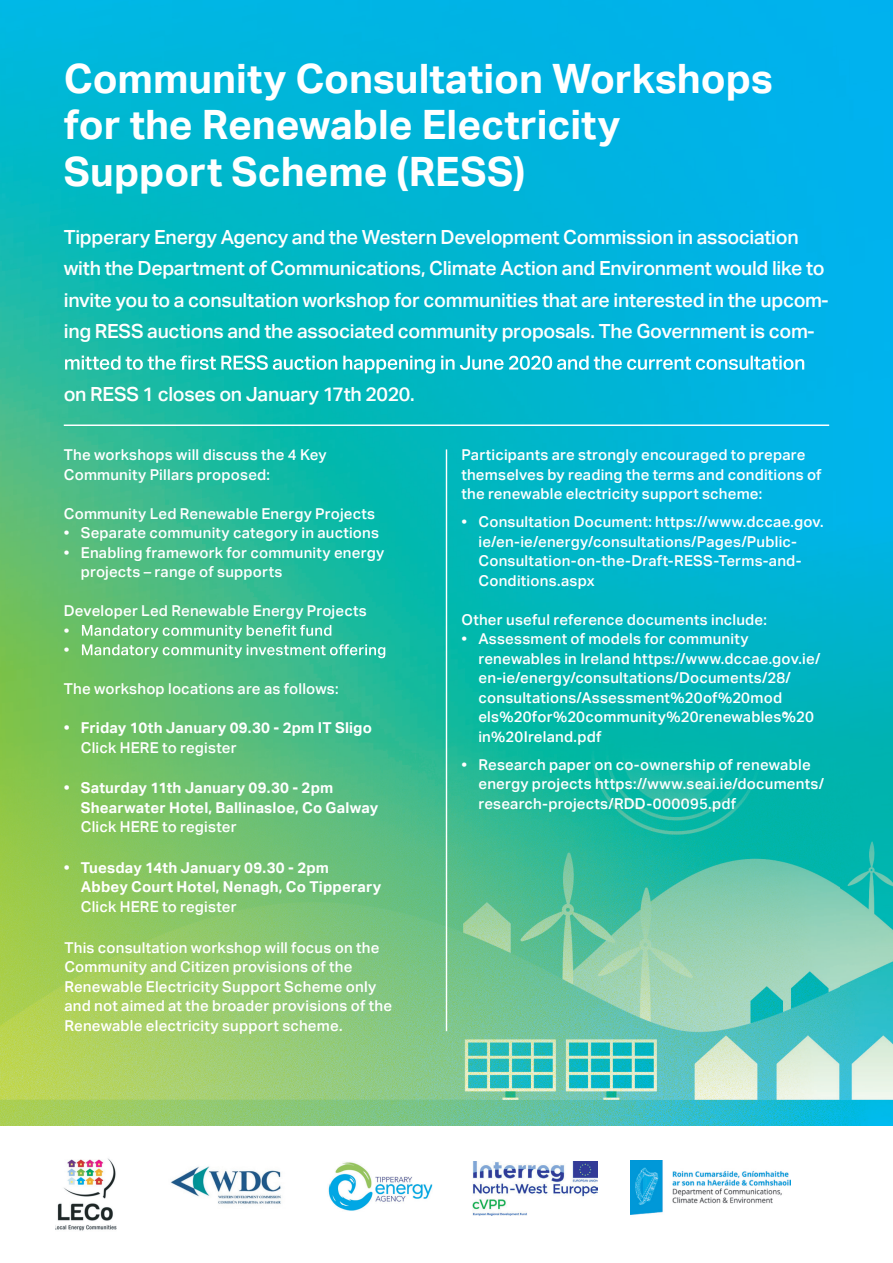
<style>
.page{position:relative;width:893px;height:1263px;background:#fff}
.page>*{position:absolute;margin:0;border:0;box-sizing:border-box;transform-origin:0 0}
.t1{font:700 40.5px/46.5px "Aktiv Grotesk Trial";color:#fff}
.t2{font:500 19.5px/31.5px "Aktiv Grotesk Trial";letter-spacing:-.015em;color:#fff}
.t3{font:500 15px/19.5px "Aktiv Grotesk Trial";letter-spacing:.015em;color:#fff}
.t4{font:700 15px/19.5px "Aktiv Grotesk Trial";letter-spacing:.015em;color:#fff}
</style>
<div class="page">
<img style="left:0;top:0;width:840px;height:316px">
<img style="left:840px;top:0;width:53px;height:740px">
<img style="left:0;top:316px;width:841px;height:424px">
<img style="left:0;top:740px;width:420px;height:386px">
<img style="left:420px;top:740px;width:473px;height:386px">
<img style="left:630px;top:1161px;width:160px;height:54px">
<img style="left:473px;top:1162px;width:124px;height:53px">
<img style="left:55px;top:1158px;width:61px;height:73px">
<img style="left:328px;top:1162px;width:105px;height:49px">
<img style="left:170px;top:1166px;width:111px;height:38px">
<svg style="left:65px;top:355px;width:739px;height:19px;background:#46c9d3"></svg>
<svg style="left:82px;top:625px;width:249px;height:13px;background:#7ecea3"></svg>
<svg style="left:82px;top:644px;width:303px;height:14px;background:#78cda2"></svg>
<hr style="left:64px;top:424px;width:765px;height:2px;background:#fff">
<hr style="left:446px;top:449px;width:1px;height:582px;background:#fff">
<h1 class="t1" style="left:64px;top:55px;width:711px">Community Consultation Workshops for the Renewable Electricity<br>Support Scheme (RESS)</h1>
<p class="t2" style="left:64px;top:221px;width:766px">Tipperary Energy Agency and the Western Development Commission in association with the Department of Communications, Climate Action and Environment would like to invite you to a consultation workshop for communities that are interested in the upcom&shy;ing RESS auctions and the associated community proposals. The Government is com-</p>
<h2 class="t2" style="left:64px;top:379px;width:352px">on RESS 1 closes on January 17th 2020.</h2>
<p class="t3" style="left:64px;top:445px;width:264px">The workshops will discuss the 4 Key<br>Community Pillars proposed:</p>
<p class="t3" style="left:64px;top:504px;width:313px">Community Led Renewable Energy Projects</p>
<p class="t3" style="left:64px;top:523px;width:317px">• Separate community category in auctions</p>
<p class="t3" style="left:81px;top:543px;width:305px;text-indent:-17px">• Enabling framework for community energy projects – range of supports</p>
<p class="t3" style="left:64px;top:601px;width:304px">Developer Led Renewable Energy Projects •<br>•</p>
<p class="t3" style="left:64px;top:679px;width:276px">The workshop locations are as follows:</p>
<p class="t4" style="left:64px;top:718px;width:310px">• Friday 10th January 09.30 - 2pm IT Sligo</p>
<p class="t3" style="left:81px;top:738px;width:157px">Click HERE to register</p>
<p class="t4" style="left:81px;top:778px;width:299px;text-indent:-17px">• Saturday 11th January 09.30 - 2pm<br>Shearwater Hotel, Ballinasloe, Co Galway</p>
<p class="t3" style="left:81px;top:817px;width:157px">Click HERE to register</p>
<p class="t4" style="left:81px;top:858px;width:302px;text-indent:-17px">• Tuesday 14th January 09.30 - 2pm<br>Abbey Court Hotel, Nenagh, Co Tipperary</p>
<p class="t3" style="left:81px;top:897px;width:157px">Click HERE to register</p>
<p class="t3" style="left:64px;top:938px;width:329px">This consultation workshop will focus on the Community and Citizen provisions of the Renewable Electricity Support Scheme only and not aimed at the broader provisions of the Renewable electricity support scheme.</p>
<p class="t3" style="left:461px;top:445px;width:362px">Participants are strongly encouraged to prepare themselves by reading the terms and conditions of the renewable electricity support scheme:</p>
<p class="t3" style="left:478px;top:512px;width:347px;text-indent:-17px">• Consultation Document: https://www.dccae.gov. ie/en-ie/energy/consultations/Pages/Public-Consultation-on-the-Draft-RESS-Terms-and-Conditions.aspx</p>
<p class="t3" style="left:461px;top:610px;width:307px">Other useful reference documents include:</p>
<p class="t3" style="left:478px;top:629px;width:343px;text-indent:-17px">• Assessment of models for community renewables in Ireland https://www.dccae.gov.ie/ en-ie/energy/consultations/Documents/28/ consultations/Assessment%20of%20mod</p>
<p class="t3" style="left:783px;top:703px;width:7px">-</p>
<p class="t3" style="left:478px;top:707px;width:337px">els%20for%20community%20renewables%20 in%20Ireland.pdf</p>
<p class="t3" style="left:478px;top:755px;width:347px;text-indent:-17px">• Research paper on co-ownership of renewable energy projects https://www.seai.ie/documents/ research-projects/RDD-000095.pdf</p>
</div>
